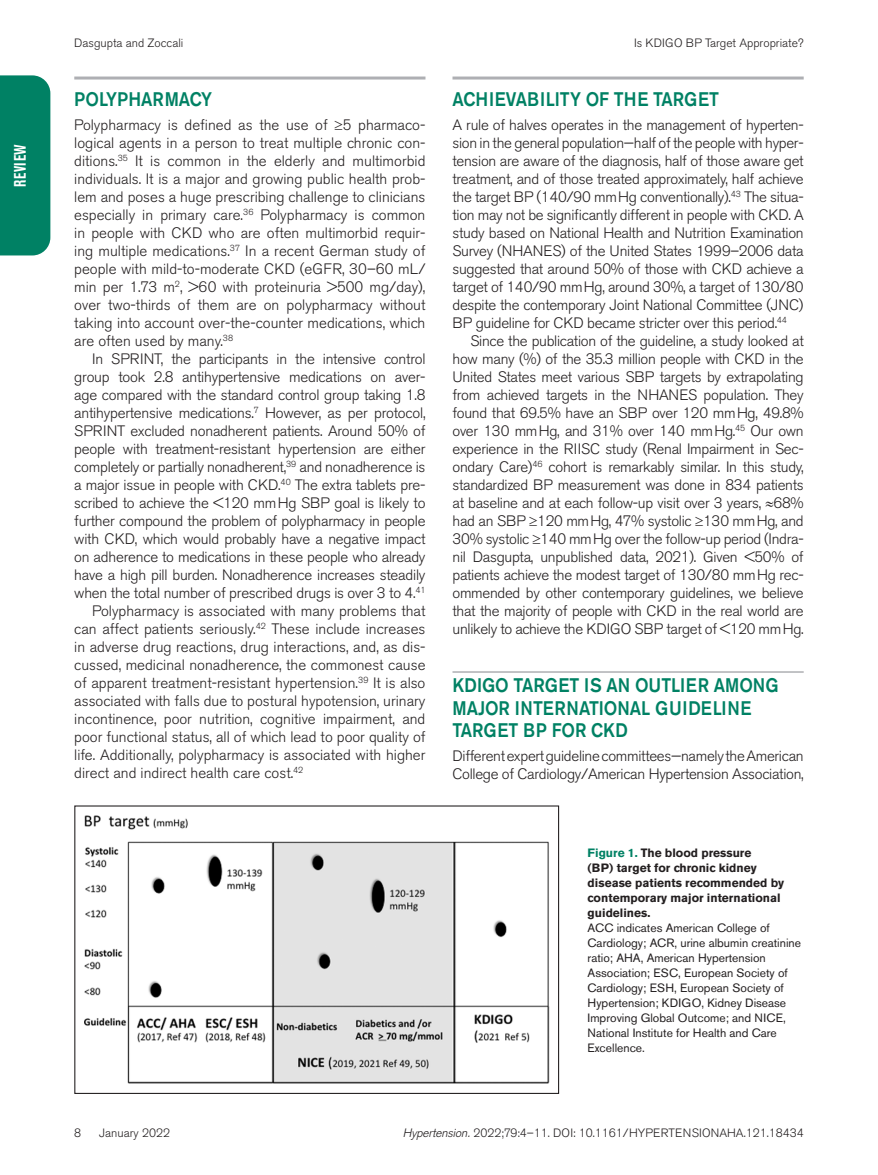
<style>
.page{position:relative;width:878px;height:1175px;background:#fff}
.page>*{position:absolute;margin:0;border:0;box-sizing:border-box;transform-origin:0 0}
.t1{font:500 19.5px/22.5px "Akzidenz Grotesk BE";color:#008164;scale:.9 1}
.t2{font:700 condensed 16.5px "Akzidenz Grotesk BE";color:#fff;scale:.9 1}
.t3{font:300 15px/18px "Akzidenz Grotesk BE";letter-spacing:-.015em;color:#231f20;text-align:justify}
.t4{font:12px/15px "Akzidenz Grotesk BE";color:#231f20}
.t5{font:300 12px "Akzidenz Grotesk BE";color:#231f20}
.t6{font:700 12px/15px "Akzidenz Grotesk BE";color:#231f20}
.s1{color:#008164}
.s2{font-family:"Akzidenz Grotesk";font-style:italic}
</style>
<div class="page">
<svg style="left:74px;top:76px;width:351px;height:4px"></svg>
<svg style="left:452px;top:76px;width:351px;height:4px"></svg>
<div style="left:0;top:75px;width:50px;height:180px;background:#008164"></div>
<hr style="left:452px;top:671px;width:351px;height:1px;background:#aeafb3">
<svg style="left:74px;top:805px;width:485px;height:289px"></svg>
<p class="t2" style="left:11px;top:187px;width:48px;rotate:-90deg">Review</p>
<p class="t5" style="left:74px;top:36px;width:111px">Dasgupta and Zoccali</p>
<p class="t5" style="left:634px;top:36px;width:171px">Is KDIGO BP Target Appropriate?</p>
<h1 class="t1" style="left:74px;top:87px;width:155px">POLYPHARMACY</h1>
<p class="t3" style="left:74px;top:116px;width:353px">Polypharmacy is defined as the use of ≥5 pharmaco&shy;logical agents in a person to treat multiple chronic con&shy;ditions.<sup>35</sup> It is common in the elderly and multimorbid individuals. It is a major and growing public health prob&shy;lem and poses a huge prescribing challenge to clinicians especially in primary care.<sup>36</sup> Polypharmacy is common in people with CKD who are often multimorbid requir&shy;ing multiple medications.<sup>37</sup> In a recent German study of people with mild-to-moderate CKD (eGFR, 30–60 mL/ min per 1.73 m<sup>2</sup>, &gt;60 with proteinuria &gt;500 mg/day), over two-thirds of them are on polypharmacy without taking into account over-the-counter medications, which are often used by many.<sup>38</sup></p>
<p class="t3" style="left:92px;top:350px;width:335px">In SPRINT, the participants in the intensive control</p>
<p class="t3" style="left:74px;top:368px;width:352px">group took 2.8 antihypertensive medications on aver-</p>
<p class="t3" style="left:74px;top:386px;width:353px">age compared with the standard control group taking 1.8</p>
<p class="t3" style="left:74px;top:404px;width:353px">antihypertensive medications.<sup>7</sup> However, as per protocol,</p>
<p class="t3" style="left:74px;top:422px;width:352px">SPRINT excluded nonadherent patients. Around 50% of</p>
<p class="t3" style="left:74px;top:440px;width:353px">people with treatment-resistant hypertension are either</p>
<p class="t3" style="left:74px;top:458px;width:353px">completely or partially nonadherent,<sup>39</sup> and nonadherence is</p>
<p class="t3" style="left:74px;top:476px;width:352px">a major issue in people with CKD.<sup>40</sup> The extra tablets pre-</p>
<p class="t3" style="left:74px;top:494px;width:353px">scribed to achieve the &lt;120 mmHg SBP goal is likely to</p>
<p class="t3" style="left:74px;top:512px;width:353px">further compound the problem of polypharmacy in people</p>
<p class="t3" style="left:74px;top:530px;width:352px">with CKD, which would probably have a negative impact</p>
<p class="t3" style="left:74px;top:548px;width:353px">on adherence to medications in these people who already</p>
<p class="t3" style="left:74px;top:566px;width:352px">have a high pill burden. Nonadherence increases steadily</p>
<p class="t3" style="left:74px;top:584px;width:353px">when the total number of prescribed drugs is over 3 to 4.<sup>41</sup></p>
<p class="t3" style="left:92px;top:602px;width:335px">Polypharmacy is associated with many problems that</p>
<p class="t3" style="left:74px;top:620px;width:352px">can affect patients seriously.<sup>42</sup> These include increases</p>
<p class="t3" style="left:74px;top:638px;width:353px">in adverse drug reactions, drug interactions, and, as dis-</p>
<p class="t3" style="left:74px;top:656px;width:352px">cussed, medicinal nonadherence, the commonest cause</p>
<p class="t3" style="left:74px;top:674px;width:352px">of apparent treatment-resistant hypertension.<sup>39</sup> It is also</p>
<p class="t3" style="left:74px;top:692px;width:352px">associated with falls due to postural hypotension, urinary</p>
<p class="t3" style="left:74px;top:710px;width:352px">incontinence, poor nutrition, cognitive impairment, and</p>
<p class="t3" style="left:74px;top:728px;width:353px">poor functional status, all of which lead to poor quality of</p>
<p class="t3" style="left:74px;top:746px;width:353px">life. Additionally, polypharmacy is associated with higher</p>
<p class="t3" style="left:74px;top:764px;width:230px">direct and indirect health care cost.<sup>42</sup></p>
<h1 class="t1" style="left:452px;top:87px;width:297px">ACHIEVABILITY OF THE TARGET</h1>
<p class="t3" style="left:452px;top:116px;width:353px">A rule of halves operates in the management of hyperten&shy;sion in the general population—half of the people with hyper&shy;tension are aware of the diagnosis, half of those aware get treatment, and of those treated approximately, half achieve the target BP (140/90 mmHg conventionally).<sup>43</sup> The situa&shy;tion may not be significantly different in people with CKD. A study based on National Health and Nutrition Examination Survey (NHANES) of the United States 1999–2006 data suggested that around 50% of those with CKD achieve a target of 140/90 mmHg, around 30%, a target of 130/80 despite the contemporary Joint National Committee (JNC)<br>BP guideline for CKD became stricter over this period.<sup>44</sup></p>
<p class="t3" style="left:452px;top:332px;width:353px;text-indent:18px">Since the publication of the guideline, a study looked at how many (%) of the 35.3 million people with CKD in the United States meet various SBP targets by extrapolating from achieved targets in the NHANES population. They found that 69.5% have an SBP over 120 mmHg, 49.8% over 130 mmHg, and 31% over 140 mmHg.<sup>45</sup> Our own experience in the RIISC study (Renal Impairment in Sec&shy;ondary Care)<sup>46</sup> cohort is remarkably similar. In this study, standardized BP measurement was done in 834 patients at baseline and at each follow-up visit over 3 years, ≈68% had an SBP ≥120 mmHg, 47% systolic ≥130 mmHg, and 30% systolic ≥140 mmHg over the follow-up period (Indra&shy;nil Dasgupta, unpublished data, 2021). Given &lt;50% of patients achieve the modest target of 130/80 mmHg rec&shy;ommended by other contemporary guidelines, we believe that the majority of people with CKD in the real world are unlikely to achieve the KDIGO SBP target of &lt;120 mmHg.</p>
<h1 class="t1" style="left:452px;top:674px;width:364px">KDIGO TARGET IS AN OUTLIER AMONG<br>MAJOR INTERNATIONAL GUIDELINE<br>TARGET BP FOR CKD</h1>
<p class="t3" style="left:452px;top:747px;width:352px">Different expert guideline committees—namely the American<br>College of Cardiology/American Hypertension Association,</p>
<p class="t6" style="left:587px;top:845px;width:198px"><span class="s1">Figure 1.</span> The blood pressure<br>(BP) target for chronic kidney disease patients recommended by contemporary major international guidelines.</p>
<p class="t4" style="left:587px;top:920px;width:215px">ACC indicates American College of Cardiology; ACR, urine albumin creatinine ratio; AHA, American Hypertension Association; ESC, European Society of Cardiology; ESH, European Society of Hypertension; KDIGO, Kidney Disease Improving Global Outcome; and NICE, National Institute for Health and Care Excellence.</p>
<p class="t5" style="left:74px;top:1126px;width:8px">8</p>
<p class="t5" style="left:99px;top:1126px;width:72px">January 2022</p>
<p class="t5" style="left:403px;top:1126px;width:402px"><span class="s2">Hypertension.</span> 2022;79:4–11. DOI: 10.1161/HYPERTENSIONAHA.121.18434</p>
</div>
